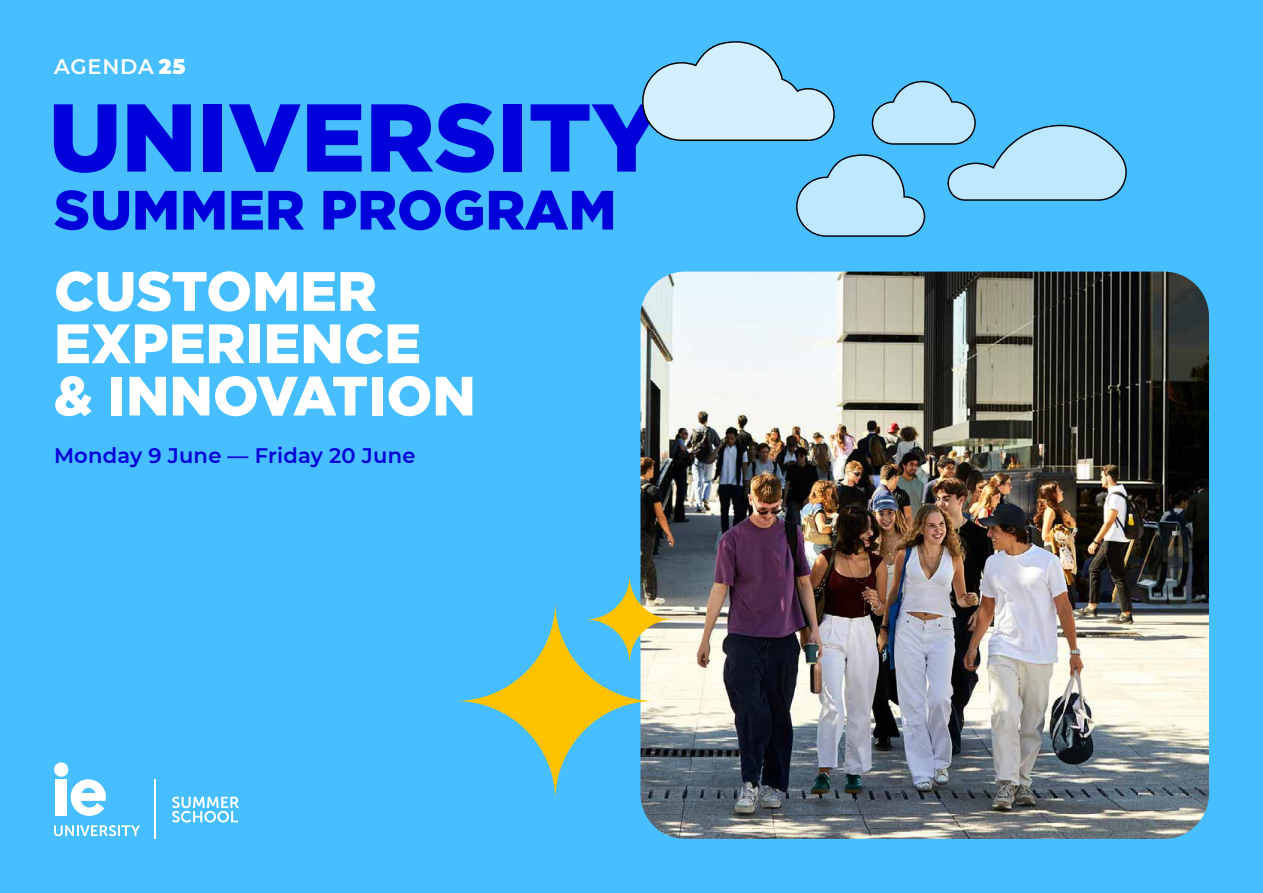
<style>
.page{position:relative;width:1263px;height:893px;background:#46beff}
.page>*{position:absolute;margin:0;border:0;box-sizing:border-box;transform-origin:0 0}
.t1{font:900 96px "Gotham";color:#0000db}
.t2{font:900 55.35px/52.3px "Gotham";color:#fff}
.t3{font:900 55.35px "Gotham";color:#0000db}
.t4{font:600 21px "Montserrat";letter-spacing:.01em;color:#0000db}
.t5{font:600 21px "Montserrat";letter-spacing:.04em;color:#fff}
.s1{font-weight:900}
</style>
<div class="page">
<img style="left:640px;top:272px;width:569px;height:567px">
<svg style="left:642px;top:41px;width:485px;height:196px"></svg>
<svg style="left:455px;top:601px;width:200px;height:200px"></svg>
<svg style="left:585px;top:575px;width:89px;height:89px"></svg>
<div style="left:54px;top:762px;width:14px;height:15px;background:#fff;border-radius:50%"></div>
<svg style="left:71px;top:779px;width:35px;height:37px"></svg>
<div style="left:55px;top:779px;width:12px;height:37px;background:#fff"></div>
<svg style="left:54px;top:825px;width:86px;height:11px"></svg>
<svg style="left:172px;top:796px;width:67px;height:26px"></svg>
<hr style="left:154px;top:779px;width:2px;height:60px;background:#fff">
<p class="t5" style="left:54px;top:52px;width:133px">AGENDA <span class="s1">25</span></p>
<h1 class="t1" style="left:49px;top:71px;width:614px">UNIVERSITY</h1>
<p class="t3" style="left:54px;top:172px;width:564px">SUMMER PROGRAM</p>
<p class="t2" style="left:54px;top:264px;width:423px">CUSTOMER<br>EXPERIENCE<br>&amp; INNOVATION</p>
<p class="t4" style="left:54px;top:440px;width:363px">Monday 9 June — Friday 20 June</p>
</div>
